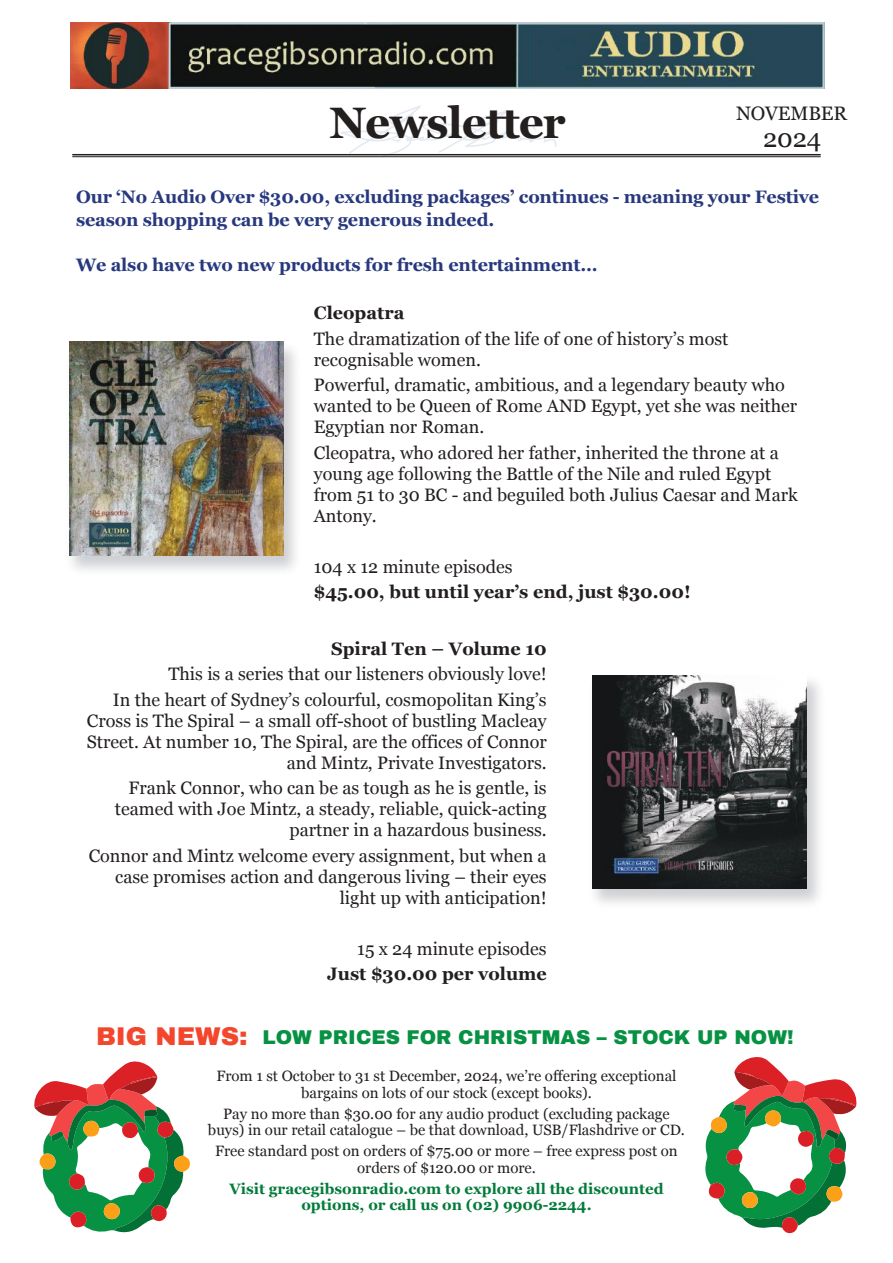
<style>
.page{position:relative;width:893px;height:1263px;background:#fff}
.page>*{position:absolute;margin:0;border:0;box-sizing:border-box;transform-origin:0 0}
.t1{font:700 44.1px "Georgia";letter-spacing:-.025em;color:#241f1f}
.t2{font:25.5px "Georgia";color:#241f1f}
.t3{font:900 25.05px "Archivo";color:#f3472d}
.t4{font:900 19.5px "Archivo";color:#069143}
.t5{font:19.5px "Georgia";letter-spacing:-.01em;color:#241f1f}
.t6{font:18px/21px "Georgia";color:#241f1f;text-align:right}
.t7{font:700 18px/22.5px "Georgia";letter-spacing:-.01em;color:#27387e}
.t8{font:700 18px "Georgia";color:#241f1f}
.t9{font:15px/16.5px "Georgia";color:#241f1f;text-align:center}
.t10{font:700 15px/16.5px "Georgia";color:#037b3a;text-align:center}
</style>
<div class="page">
<img style="left:69px;top:341px;width:227px;height:230px">
<img style="left:70px;top:342px;width:213px;height:213px">
<img style="left:592px;top:680px;width:228px;height:224px">
<img style="left:592px;top:675px;width:215px;height:213px">
<img style="left:71px;top:23px;width:753px;height:65px">
<svg style="left:341px;top:105px;width:216px;height:51px"></svg>
<hr style="left:72px;top:154px;width:749px;height:1px;background:#241f1f">
<hr style="left:72px;top:156px;width:749px;height:1px;background:#241f1f">
<svg style="left:34px;top:1061px;width:156px;height:172px"></svg>
<svg style="left:705px;top:1057px;width:152px;height:176px"></svg>
<h1 class="t1" style="left:329px;top:89px;width:238px">Newsletter</h1>
<p class="t5" style="left:736px;top:99px;width:113px">NOVEMBER</p>
<h2 class="t2" style="left:763px;top:120px;width:59px">2024</h2>
<p class="t7" style="left:76px;top:185px;width:745px">Our ‘No Audio Over $30.00, excluding packages’ continues - meaning your Festive season shopping can be very generous indeed.</p>
<p class="t7" style="left:76px;top:252px;width:523px">We also have two new products for fresh entertainment…</p>
<p class="t8" style="left:314px;top:299px;width:92px">Cleopatra</p>
<p class="t6" style="left:314px;top:327px;width:416px;text-align:left">The dramatization of the life of one of history’s most recognisable women.</p>
<p class="t6" style="left:314px;top:374px;width:485px;text-align:left">Powerful, dramatic, ambitious, and a legendary beauty who wanted to be Queen of Rome AND Egypt, yet she was neither<br>Egyptian nor Roman.</p>
<p class="t6" style="left:314px;top:441px;width:485px;text-align:left">Cleopatra, who adored her father, inherited the throne at a young age following the Battle of the Nile and ruled Egypt from 51 to 30 BC - and beguiled both Julius Caesar and Mark Antony.</p>
<p class="t6" style="left:314px;top:555px;width:200px">104 x 12 minute episodes</p>
<p class="t8" style="left:314px;top:578px;width:378px">$45.00, but until year’s end, just $30.00!</p>
<p class="t8" style="left:331px;top:635px;width:217px">Spiral Ten – Volume 10</p>
<p class="t6" style="left:113px;top:660px;width:435px;line-height:25.5px">This is a series that our listeners obviously love!<br>In the heart of Sydney’s colourful, cosmopolitan King’s</p>
<p class="t6" style="left:87px;top:709px;width:461px">Cross is The Spiral – a small off-shoot of bustling Macleay<br>Street. At number 10, The Spiral, are the offices of Connor and Mintz, Private Investigators.</p>
<p class="t6" style="left:115px;top:777px;width:433px">Frank Connor, who can be as tough as he is gentle, is teamed with Joe Mintz, a steady, reliable, quick-acting partner in a hazardous business.</p>
<p class="t6" style="left:89px;top:844px;width:460px">Connor and Mintz welcome every assignment, but when a case promises action and dangerous living – their eyes light up with anticipation!</p>
<p class="t6" style="left:357px;top:937px;width:191px">15 x 24 minute episodes</p>
<p class="t8" style="left:327px;top:960px;width:221px">Just $30.00 per volume</p>
<h3 class="t3" style="left:96px;top:1021px;width:153px">BIG NEWS:</h3>
<p class="t4" style="left:262px;top:1025px;width:533px">LOW PRICES FOR CHRISTMAS – STOCK UP NOW!</p>
<p class="t9" style="left:216px;top:1067px;width:462px">From 1 st October to 31 st December, 2024, we’re offering exceptional bargains on lots of our stock (except books).</p>
<p class="t9" style="left:208px;top:1105px;width:478px">Pay no more than $30.00 for any audio product (excluding package buys) in our retail catalogue – be that download, USB/Flashdrive or CD.</p>
<p class="t9" style="left:215px;top:1142px;width:464px">Free standard post on orders of $75.00 or more – free express post on orders of $120.00 or more.</p>
<p class="t10" style="left:229px;top:1179px;width:436px">Visit gracegibsonradio.com to explore all the discounted options, or call us on (02) 9906-2244.</p>
</div>
